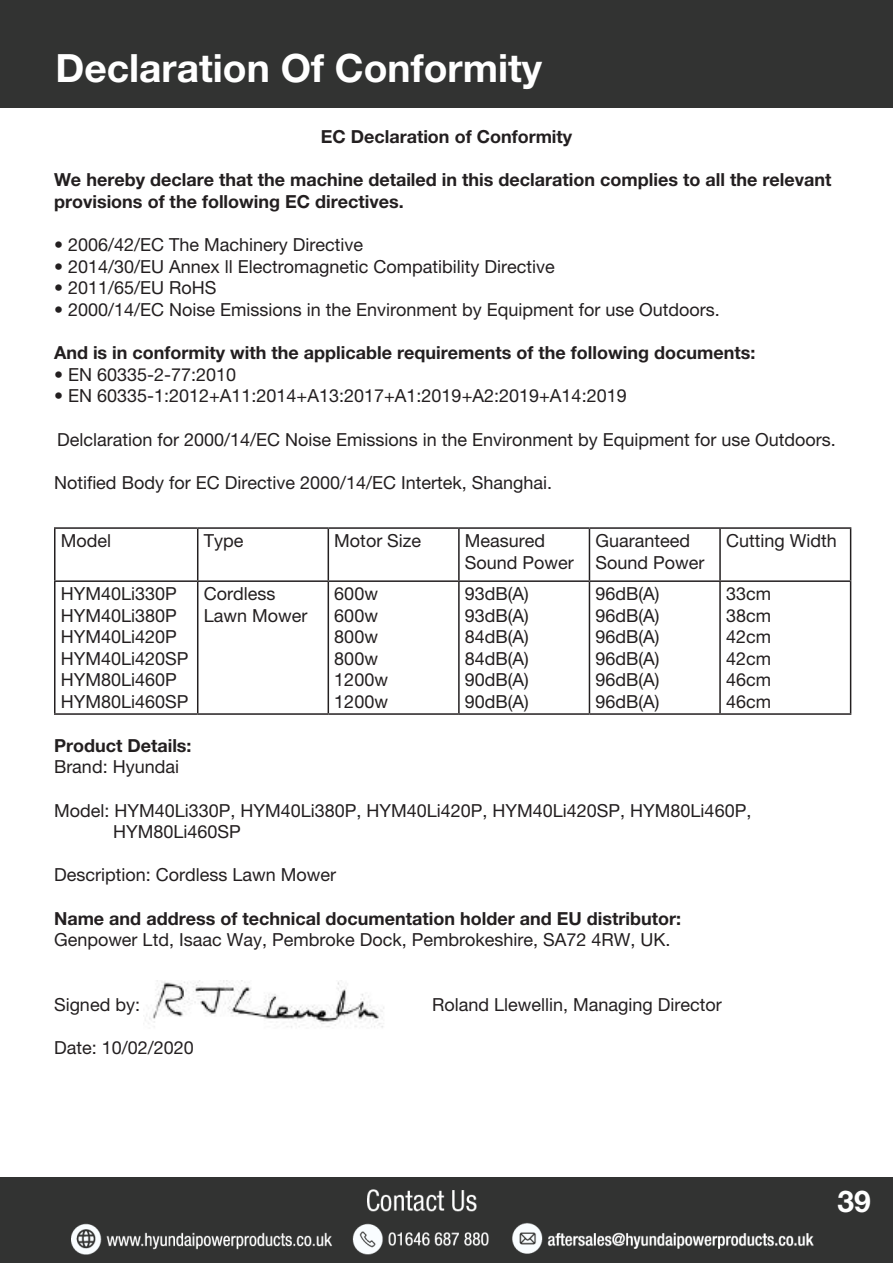
<style>
.page{position:relative;width:893px;height:1263px;background:#fff}
.page>*{position:absolute;margin:0;border:0;box-sizing:border-box;transform-origin:0 0}
.t1{font:700 39px "Helvetica Neue LT Pro";color:#fff}
.t2{font:700 30px "Helvetica Neue LT Pro";color:#fff}
.t3{font:18px/21.6px "Helvetica Neue LT Pro";color:#231f20}
.t4{font:700 18px/21.6px "Helvetica Neue LT Pro";color:#231f20}
.s1{font-weight:400}
</style>
<div class="page">
<div style="left:0;top:0;width:893px;height:107px;background:#323332"></div>
<div style="left:0;top:1178px;width:893px;height:85px;background:#323332"></div>
<img style="left:71px;top:1189px;width:743px;height:65px">
<img style="left:145px;top:980px;width:239px;height:48px">
<hr style="left:54px;top:527px;width:144px;height:2px;background:#231f20">
<hr style="left:54px;top:529px;width:2px;height:51px;background:#231f20">
<hr style="left:198px;top:527px;width:130px;height:2px;background:#231f20">
<hr style="left:197px;top:529px;width:1px;height:51px;background:#231f20">
<hr style="left:328px;top:527px;width:131px;height:2px;background:#231f20">
<hr style="left:328px;top:529px;width:1px;height:51px;background:#231f20">
<hr style="left:459px;top:527px;width:130px;height:2px;background:#231f20">
<hr style="left:458px;top:529px;width:2px;height:51px;background:#231f20">
<hr style="left:589px;top:527px;width:131px;height:2px;background:#231f20">
<hr style="left:589px;top:529px;width:1px;height:51px;background:#231f20">
<hr style="left:720px;top:527px;width:131px;height:2px;background:#231f20">
<hr style="left:719px;top:529px;width:2px;height:51px;background:#231f20">
<hr style="left:850px;top:529px;width:1px;height:51px;background:#231f20">
<hr style="left:54px;top:580px;width:144px;height:2px;background:#231f20">
<hr style="left:54px;top:582px;width:2px;height:131px;background:#231f20">
<hr style="left:198px;top:580px;width:130px;height:2px;background:#231f20">
<hr style="left:197px;top:582px;width:1px;height:131px;background:#231f20">
<hr style="left:328px;top:580px;width:131px;height:2px;background:#231f20">
<hr style="left:328px;top:582px;width:1px;height:131px;background:#231f20">
<hr style="left:459px;top:580px;width:130px;height:2px;background:#231f20">
<hr style="left:458px;top:582px;width:2px;height:131px;background:#231f20">
<hr style="left:589px;top:580px;width:131px;height:2px;background:#231f20">
<hr style="left:589px;top:582px;width:1px;height:131px;background:#231f20">
<hr style="left:720px;top:580px;width:131px;height:2px;background:#231f20">
<hr style="left:719px;top:582px;width:2px;height:131px;background:#231f20">
<hr style="left:850px;top:582px;width:1px;height:131px;background:#231f20">
<hr style="left:54px;top:713px;width:144px;height:2px;background:#231f20">
<hr style="left:198px;top:713px;width:130px;height:2px;background:#231f20">
<hr style="left:328px;top:713px;width:131px;height:2px;background:#231f20">
<hr style="left:459px;top:713px;width:130px;height:2px;background:#231f20">
<hr style="left:589px;top:713px;width:131px;height:2px;background:#231f20">
<hr style="left:720px;top:713px;width:131px;height:2px;background:#231f20">
<p class="t1" style="left:55px;top:44px;width:488px">Declaration Of Conformity</p>
<p class="t4" style="left:321px;top:126px;width:253px">EC Declaration of Conformity</p>
<p class="t4" style="left:54px;top:169px;width:779px">We hereby declare that the machine detailed in this declaration complies to all the relevant provisions of the following EC directives.</p>
<p class="t3" style="left:54px;top:234px;width:311px">• 2006/42/EC The Machinery Directive</p>
<p class="t3" style="left:54px;top:255px;width:502px">• 2014/30/EU Annex ll Electromagnetic Compatibility Directive</p>
<p class="t3" style="left:54px;top:277px;width:164px">• 2011/65/EU RoHS</p>
<p class="t3" style="left:54px;top:299px;width:667px">• 2000/14/EC Noise Emissions in the Environment by Equipment for use Outdoors.</p>
<p class="t4" style="left:54px;top:342px;width:703px">And is in conformity with the applicable requirements of the following documents:</p>
<p class="t3" style="left:54px;top:363px;width:184px">• EN 60335-2-77:2010</p>
<p class="t3" style="left:54px;top:385px;width:574px">• EN 60335-1:2012+A11:2014+A13:2017+A1:2019+A2:2019+A14:2019</p>
<p class="t3" style="left:57px;top:428px;width:780px">Delclaration for 2000/14/EC Noise Emissions in the Environment by Equipment for use Outdoors.</p>
<p class="t3" style="left:54px;top:471px;width:500px">Notified Body for EC Directive 2000/14/EC Intertek, Shanghai.</p>
<p class="t3" style="left:61px;top:529px;width:52px">Model</p>
<p class="t3" style="left:204px;top:529px;width:41px">Type</p>
<p class="t3" style="left:334px;top:529px;width:88px">Motor Size</p>
<p class="t3" style="left:465px;top:529px;width:110px">Measured<br>Sound Power</p>
<p class="t3" style="left:595px;top:529px;width:110px">Guaranteed<br>Sound Power</p>
<p class="t3" style="left:726px;top:529px;width:112px">Cutting Width</p>
<p class="t3" style="left:61px;top:583px;width:118px">HYM40Li330P</p>
<p class="t3" style="left:61px;top:604px;width:118px">HYM40Li380P</p>
<p class="t3" style="left:61px;top:626px;width:118px">HYM40Li420P</p>
<p class="t3" style="left:61px;top:647px;width:129px">HYM40Li420SP</p>
<p class="t3" style="left:61px;top:669px;width:118px">HYM80Li460P</p>
<p class="t3" style="left:61px;top:691px;width:129px">HYM80Li460SP</p>
<p class="t3" style="left:204px;top:583px;width:105px">Cordless<br>Lawn Mower</p>
<p class="t3" style="left:334px;top:583px;width:45px">600w</p>
<p class="t3" style="left:465px;top:583px;width:66px">93dB(A)</p>
<p class="t3" style="left:465px;top:604px;width:66px">93dB(A)</p>
<p class="t3" style="left:465px;top:626px;width:66px">84dB(A)</p>
<p class="t3" style="left:465px;top:647px;width:66px">84dB(A)</p>
<p class="t3" style="left:465px;top:669px;width:66px">90dB(A)</p>
<p class="t3" style="left:465px;top:691px;width:66px">90dB(A)</p>
<p class="t3" style="left:595px;top:583px;width:66px">96dB(A)</p>
<p class="t3" style="left:595px;top:604px;width:66px">96dB(A)</p>
<p class="t3" style="left:595px;top:626px;width:66px">96dB(A)</p>
<p class="t3" style="left:595px;top:647px;width:66px">96dB(A)</p>
<p class="t3" style="left:595px;top:669px;width:66px">96dB(A)</p>
<p class="t3" style="left:595px;top:691px;width:66px">96dB(A)</p>
<p class="t3" style="left:726px;top:583px;width:47px">33cm</p>
<p class="t3" style="left:726px;top:604px;width:47px">38cm</p>
<p class="t3" style="left:726px;top:626px;width:47px">42cm</p>
<p class="t3" style="left:726px;top:647px;width:47px">42cm</p>
<p class="t3" style="left:726px;top:669px;width:47px">46cm</p>
<p class="t3" style="left:726px;top:691px;width:47px">46cm</p>
<p class="t3" style="left:334px;top:604px;width:45px">600w</p>
<p class="t3" style="left:334px;top:626px;width:45px">800w</p>
<p class="t3" style="left:334px;top:647px;width:45px">800w</p>
<p class="t3" style="left:334px;top:669px;width:55px">1200w</p>
<p class="t3" style="left:334px;top:691px;width:55px">1200w</p>
<p class="t4" style="left:54px;top:734px;width:139px">Product Details:<br><span class="s1">Brand: Hyundai</span></p>
<p class="t3" style="left:54px;top:799px;width:699px">Model: HYM40Li330P, HYM40Li380P, HYM40Li420P, HYM40Li420SP, HYM80Li460P,</p>
<p class="t3" style="left:113px;top:821px;width:129px">HYM80Li460SP</p>
<p class="t3" style="left:54px;top:864px;width:283px">Description: Cordless Lawn Mower</p>
<p class="t4" style="left:54px;top:907px;width:629px">Name and address of technical documentation holder and EU distributor:</p>
<p class="t3" style="left:54px;top:929px;width:618px">Genpower Ltd, Isaac Way, Pembroke Dock, Pembrokeshire, SA72 4RW, UK.</p>
<p class="t3" style="left:54px;top:993px;width:88px">Signed by:</p>
<p class="t3" style="left:432px;top:993px;width:291px">Roland Llewellin, Managing Director</p>
<p class="t3" style="left:54px;top:1037px;width:141px">Date: 10/02/2020</p>
<p class="t2" style="left:837px;top:1182px;width:35px">39</p>
</div>
